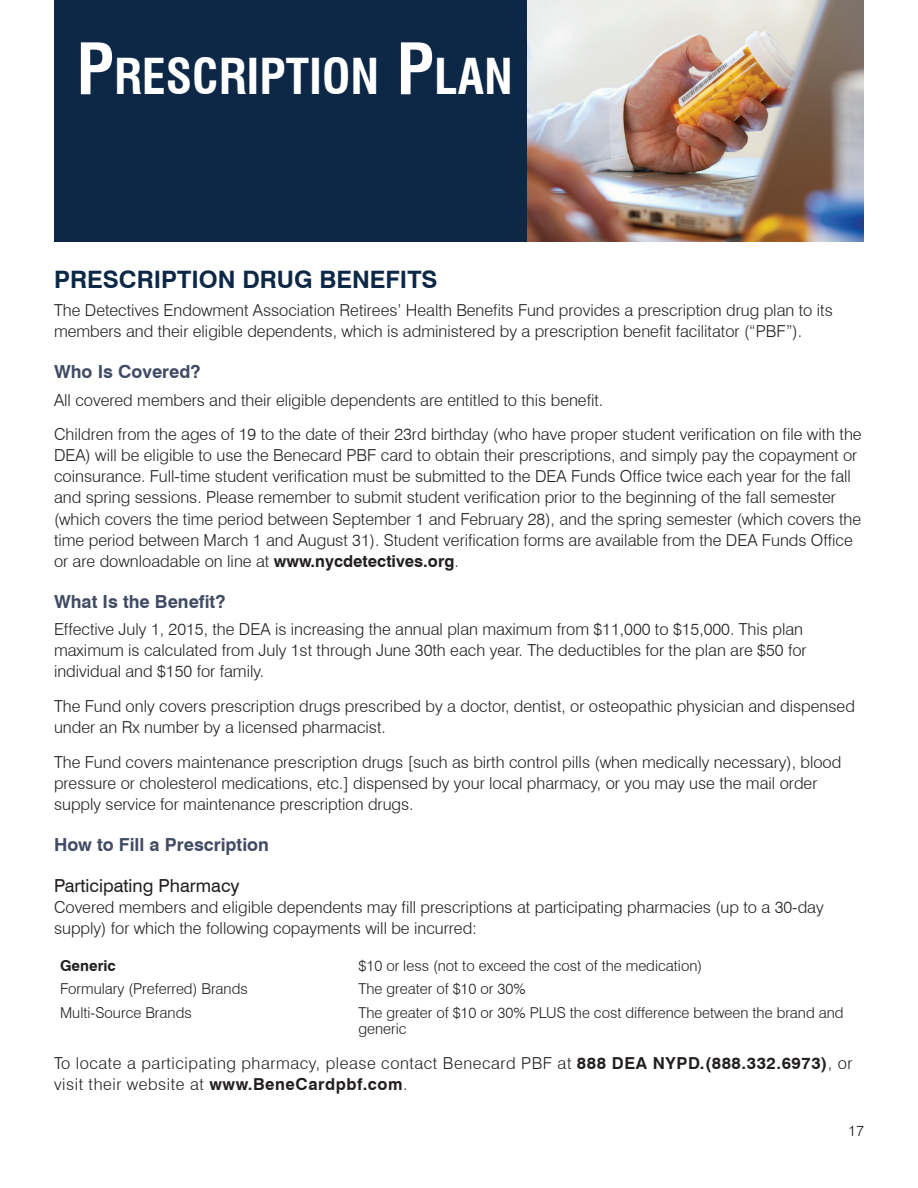
<style>
.page{position:relative;width:918px;height:1188px;background:#fff}
.page>*{position:absolute;margin:0;border:0;box-sizing:border-box;transform-origin:0 0}
.t1{font:700 condensed 48.3px "Swiss 721 BT";color:#fff}
.t2{font:700 24px "Swiss 721 BT";color:#0d2846}
.t3{font:700 18px "Swiss 721 BT";color:#414b64}
.t4{font:18px "Swiss 721 BT";color:#231f20}
.t5{font:300 16.5px/21px "Swiss 721 BT";color:#231f20}
.t6{font:300 16.5px/21px "Swiss 721 BT";letter-spacing:.035em;color:#231f20}
.t7{font:300 15px/16.5px "Swiss 721 BT";color:#231f20}
.t8{font:700 15px "Swiss 721 BT";color:#231f20}
.s1{font-size:69px}
.s2{font-weight:700}
</style>
<div class="page">
<div style="left:54px;top:0;width:474px;height:242px;background:#0d2846"></div>
<img style="left:528px;top:0;width:336px;height:242px">
<h1 class="t1" style="left:76px;top:48px;width:438px"><span class="s1">P</span>RESCRIPTION <span class="s1">P</span>LAN</h1>
<h2 class="t2" style="left:54px;top:265px;width:385px">PRESCRIPTION DRUG BENEFITS</h2>
<p class="t5" style="left:54px;top:299px;width:780px">The Detectives Endowment Association Retirees’ Health Benefits Fund provides a prescription drug plan to its members and their eligible dependents, which is administered by a prescription benefit facilitator (“PBF”).</p>
<p class="t3" style="left:54px;top:361px;width:148px">Who Is Covered?</p>
<p class="t5" style="left:54px;top:383px;width:809px;line-height:34.5px">All covered members and their eligible dependents are entitled to this benefit.<br>Children from the ages of 19 to the date of their 23rd birthday (who have proper student verification on file with the</p>
<p class="t5" style="left:54px;top:445px;width:809px">DEA) will be eligible to use the Benecard PBF card to obtain their prescriptions, and simply pay the copayment or coinsurance. Full-time student verification must be submitted to the DEA Funds Office twice each year for the fall and spring sessions. Please remember to submit student verification prior to the beginning of the fall semester (which covers the time period between September 1 and February 28), and the spring semester (which covers the time period between March 1 and August 31). Student verification forms are available from the DEA Funds Office or are downloadable on line at <span class="s2">www.nycdetectives.org</span>.</p>
<p class="t3" style="left:54px;top:590px;width:173px">What Is the Benefit?</p>
<p class="t5" style="left:54px;top:619px;width:754px">Effective July 1, 2015, the DEA is increasing the annual plan maximum from $11,000 to $15,000. This plan maximum is calculated from July 1st through June 30th each year. The deductibles for the plan are $50 for individual and $150 for family.</p>
<p class="t5" style="left:54px;top:695px;width:802px">The Fund only covers prescription drugs prescribed by a doctor, dentist, or osteopathic physician and dispensed under an Rx number by a licensed pharmacist.</p>
<p class="t5" style="left:54px;top:751px;width:789px">The Fund covers maintenance prescription drugs [such as birth control pills (when medically necessary), blood pressure or cholesterol medications, etc.] dispensed by your local pharmacy, or you may use the mail order supply service for maintenance prescription drugs.</p>
<p class="t3" style="left:54px;top:833px;width:216px">How to Fill a Prescription</p>
<p class="t4" style="left:54px;top:875px;width:187px">Participating Pharmacy</p>
<p class="t5" style="left:54px;top:896px;width:771px">Covered members and eligible dependents may fill prescriptions at participating pharmacies (up to a 30-day supply) for which the following copayments will be incurred:</p>
<p class="t8" style="left:60px;top:956px;width:57px">Generic</p>
<p class="t7" style="left:358px;top:957px;width:345px">$10 or less (not to exceed the cost of the medication)</p>
<p class="t7" style="left:60px;top:981px;width:189px">Formulary (Preferred) Brands</p>
<p class="t7" style="left:358px;top:981px;width:169px">The greater of $10 or 30%</p>
<p class="t7" style="left:60px;top:1004px;width:133px">Multi-Source Brands</p>
<p class="t7" style="left:358px;top:1004px;width:487px">The greater of $10 or 30% PLUS the cost difference between the brand and generic</p>
<p class="t6" style="left:54px;top:1052px;width:800px">To locate a participating pharmacy, please contact Benecard PBF at <span class="s2">888 DEA NYPD.(888.332.6973)</span>, or visit their website at <span class="s2">www.BeneCardpbf.com</span>.</p>
<p class="t7" style="left:848px;top:1123px;width:17px">17</p>
</div>
